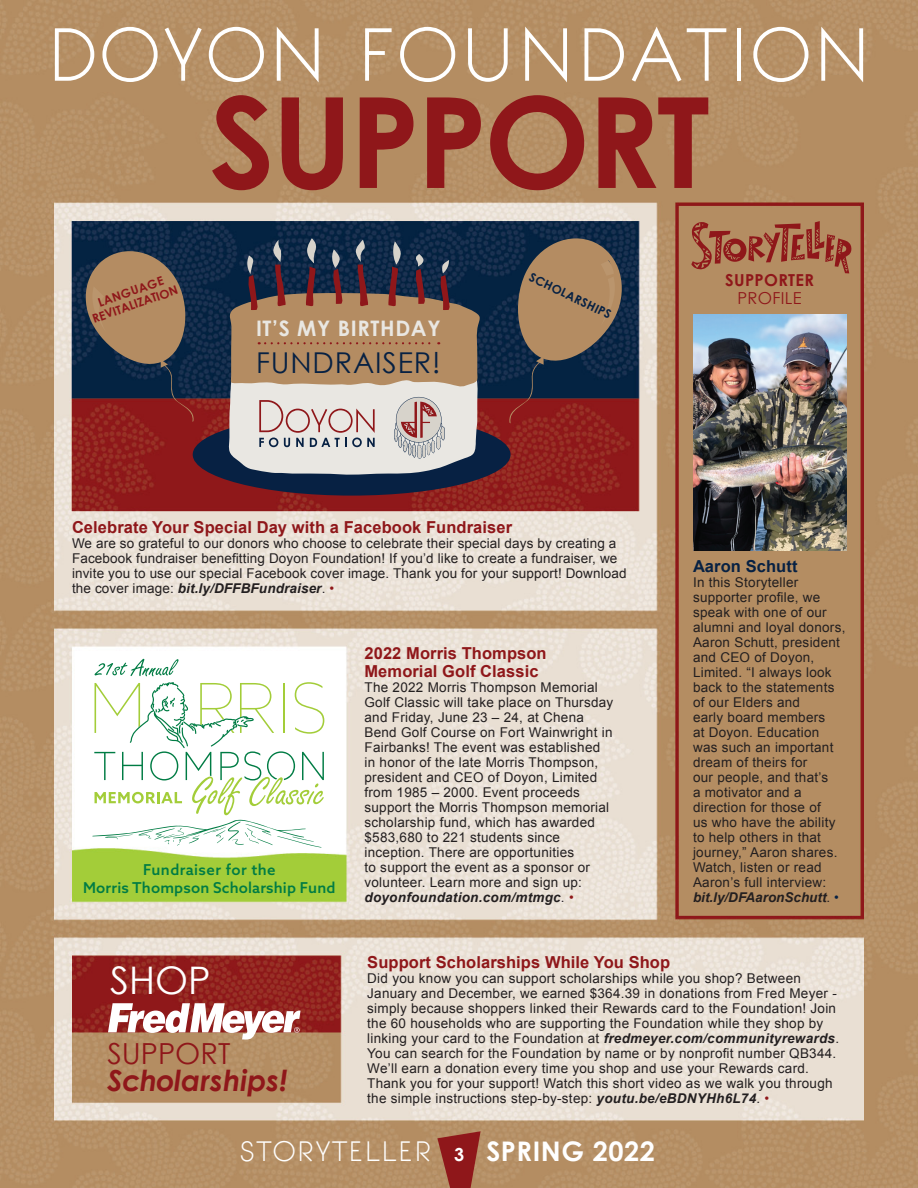
<style>
.page{position:relative;width:918px;height:1188px;background:#fff}
.page>*{position:absolute;margin:0;border:0;box-sizing:border-box;transform-origin:0 0}
.t1{font:700 126px "Century Gothic";letter-spacing:-.025em;color:#8f171a}
.t2{font:300 72px "Bonveno CF";letter-spacing:.005em;color:#fff}
.t3{font:38.1px "Century Gothic";color:#fff}
.t4{font:italic 700 29.1px/26.4px "Century Gothic";color:#8f171a}
.t5{font:28.65px "Century Gothic";letter-spacing:.03em;color:#072143}
.t6{font:300 27px "Bonveno CF";letter-spacing:.02em;color:#fff}
.t7{font:700 27px "Century Gothic";letter-spacing:.02em;color:#fff}
.t8{font:700 21.45px "Century Gothic";letter-spacing:.03em;color:#e9e7e2}
.t9{font:700 18px "Century Gothic";color:#fff}
.t10{font:700 16.5px/18px "Arial";letter-spacing:.005em;color:#8f171a}
.t11{font:700 16.5px "Arial";letter-spacing:.005em;color:#072143}
.t12{font:700 16.5px "Century Gothic";letter-spacing:.02em;color:#8f171a}
.t13{font:16.5px "Century Gothic";letter-spacing:.02em;color:#8f171a}
.t14{font:500 15px/18px "Azo Sans";letter-spacing:.01em;color:#007c44;text-align:center}
.t15{font:13.5px/15px "Arial";letter-spacing:.02em;color:#231f20}
.t16{font:700 12px/13.5px "Century Gothic";color:#8f171a;text-align:center}
.t17{font:700 12px "Century Gothic";color:#072143}
.s1{font-weight:700;font-style:italic}
.s2{color:#8f171a}
.s3{color:#072143}
.s4{font-weight:400;font-style:normal}
</style>
<div class="page">
<img style="left:0;top:0;width:918px;height:1188px">
<img style="left:693px;top:314px;width:153px;height:236px">
<svg style="left:691px;top:221px;width:161px;height:52px;background:#a8694c"></svg>
<svg style="left:509px;top:231px;width:120px;height:192px;background:#63504c"></svg>
<svg style="left:79px;top:244px;width:115px;height:178px;background:#63504c"></svg>
<div style="left:193px;top:414px;width:318px;height:82px;background:#072143;border-radius:50%"></div>
<svg style="left:228px;top:238px;width:252px;height:237px;background:#928781"></svg>
<svg style="left:108px;top:1003px;width:193px;height:37px"></svg>
<svg style="left:95px;top:659px;width:84px;height:17px"></svg>
<svg style="left:92px;top:682px;width:232px;height:166px"></svg>
<svg style="left:437px;top:1131px;width:44px;height:57px;background:#9b3e32"></svg>
<p class="t2" style="left:46px;top:6px;width:827px">DOYON FOUNDATION</p>
<p class="t1" style="left:210px;top:63px;width:502px">SUPPORT</p>
<p class="t16" style="left:86px;top:299px;width:91px;rotate:-19deg">LANGUAGE<br>REVITALIZATION</p>
<p class="t17" style="left:533px;top:269px;width:91px;rotate:26deg">SCHOLARSHIPS</p>
<p class="t8" style="left:256px;top:315px;width:186px">IT’S MY BIRTHDAY</p>
<p class="t5" style="left:256px;top:345px;width:186px">FUNDRAISER!</p>
<p class="t12" style="left:725px;top:269px;width:90px">SUPPORTER</p>
<p class="t13" style="left:737px;top:288px;width:66px">PROFILE</p>
<p class="t10" style="left:72px;top:518px;width:442px">Celebrate Your Special Day with a Facebook Fundraiser</p>
<p class="t15" style="left:72px;top:536px;width:556px">We are so grateful to our donors who choose to celebrate their special days by creating a Facebook fundraiser benefitting Doyon Foundation! If you’d like to create a fundraiser, we invite you to use our special Facebook cover image. Thank you for your support! Download the cover image: <span class="s1">bit.ly/DFFBFundraiser</span>. <span class="s2">•</span></p>
<p class="t14" style="left:83px;top:860px;width:254px">Fundraiser for the<br>Morris Thompson Scholarship Fund</p>
<p class="t10" style="left:364px;top:644px;width:184px">2022 Morris Thompson<br>Memorial Golf Classic</p>
<p class="t15" style="left:364px;top:680px;width:250px">The 2022 Morris Thompson Memorial Golf Classic will take place on Thursday and Friday, June 23 – 24, at Chena Bend Golf Course on Fort Wainwright in Fairbanks! The event was established in honor of the late Morris Thompson, president and CEO of Doyon, Limited from 1985 – 2000. Event proceeds support the Morris Thompson memorial scholarship fund, which has awarded $583,680 to 221 students since inception. There are opportunities<br>to support the event as a sponsor or volunteer. Learn more and sign up: <span class="s1">doyonfoundation.com/mtmgc</span>. <span class="s2">•</span></p>
<p class="t11" style="left:693px;top:555px;width:106px">Aaron Schutt</p>
<p class="t15" style="left:693px;top:575px;width:154px">In this Storyteller supporter profile, we speak with one of our alumni and loyal donors,<br>Aaron Schutt, president and CEO of Doyon,<br>Limited. “I always look back to the statements of our Elders and<br>early board members<br>at Doyon. Education was such an important dream of theirs for<br>our people, and that’s<br>a motivator and a direction for those of<br>us who have the ability to help others in that journey,” Aaron shares.<br>Watch, listen or read<br>Aaron’s full interview: <span class="s1">bit.ly/DFAaronSchutt</span>. <span class="s3">•</span></p>
<p class="t3" style="left:110px;top:957px;width:102px">SHOP</p>
<p class="t4" style="left:107px;top:1040px;width:181px"><span class="s4">SUPPORT<br></span>Scholarships!</p>
<p class="t10" style="left:367px;top:953px;width:304px">Support Scholarships While You Shop</p>
<p class="t15" style="left:367px;top:971px;width:473px">Did you know you can support scholarships while you shop? Between January and December, we earned $364.39 in donations from Fred Meyer - simply because shoppers linked their Rewards card to the Foundation! Join the 60 households who are supporting the Foundation while they shop by linking your card to the Foundation at <span class="s1">fredmeyer.com/communityrewards</span>.<br>You can search for the Foundation by name or by nonprofit number QB344.<br>We’ll earn a donation every time you shop and use your Rewards card.<br>Thank you for your support! Watch this short video as we walk you through the simple instructions step-by-step: <span class="s1">youtu.be/eBDNYHh6L74</span>. <span class="s2">•</span></p>
<p class="t6" style="left:240px;top:1133px;width:194px">STORYTELLER</p>
<p class="t9" style="left:454px;top:1143px;width:12px">3</p>
<p class="t7" style="left:486px;top:1134px;width:170px">SPRING 2022</p>
</div>
